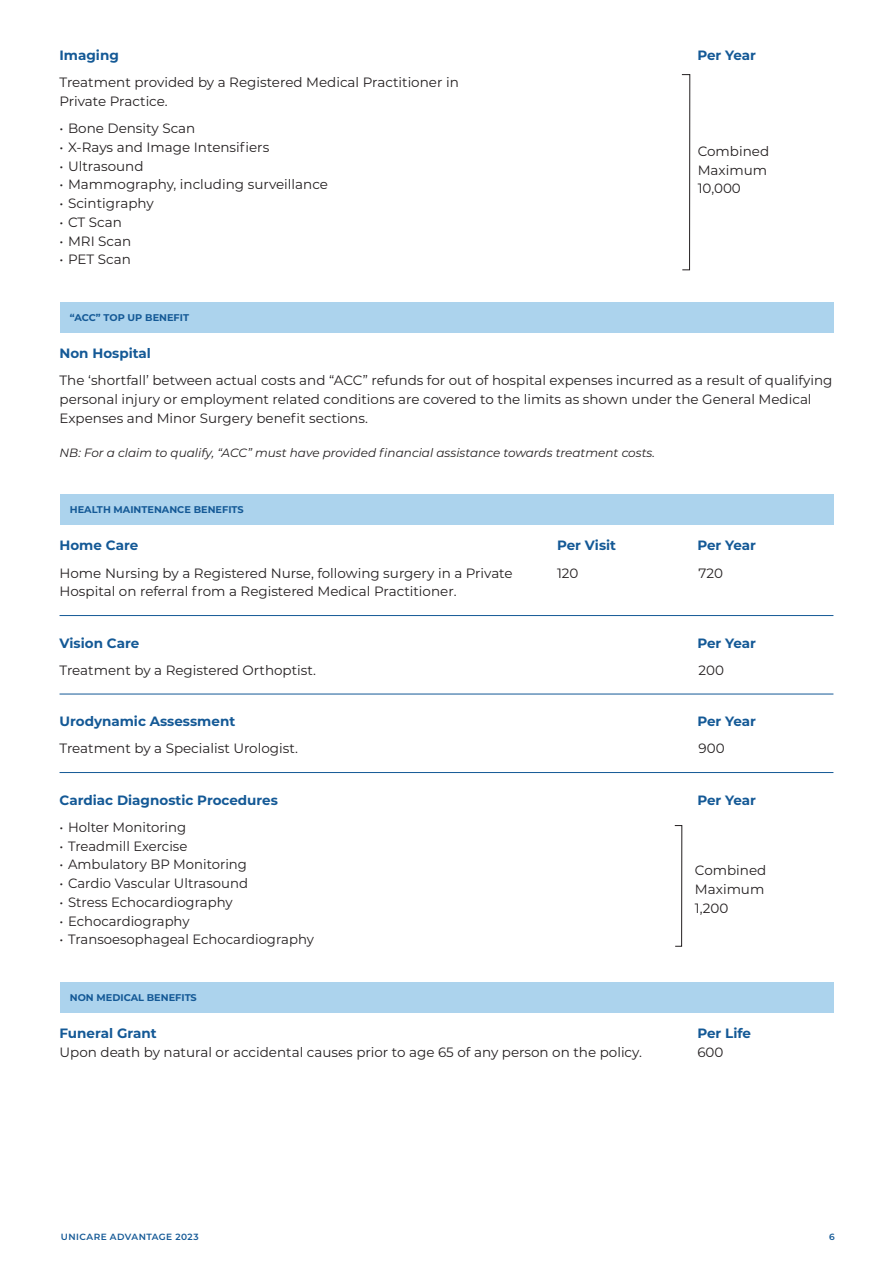
<style>
.page{position:relative;width:893px;height:1263px;background:#fff}
.page>*{position:absolute;margin:0;border:0;box-sizing:border-box;transform-origin:0 0}
.Small_body_-_List_item{font:13.5px/18.8px "Montserrat";color:#231f20}
.Heading_3{font:700 13.5px "Montserrat";color:#145996}
.Heading_3-2{font:13.5px "Montserrat";color:#231f20}
.Small_body_-_List_item-2{font:italic 12px "Montserrat";color:#231f20}
.Heading_3_caps{font:700 9.75px "Montserrat";color:#145996}
.t1{font:600 9px "Montserrat";letter-spacing:.05em;color:#145996}
</style>
<div class="page">
<div style="left:682px;top:74px;width:8px;height:196px;border:1px solid #231f20"></div>
<div style="left:60px;top:302px;width:773px;height:30px;background:#acd3ed"></div>
<div style="left:60px;top:494px;width:773px;height:31px;background:#acd3ed"></div>
<div style="left:60px;top:982px;width:773px;height:30px;background:#acd3ed"></div>
<div style="left:675px;top:825px;width:7px;height:121px;border:1px solid #231f20"></div>
<hr style="left:60px;top:615px;width:773px;height:1px;background:#145996">
<hr style="left:60px;top:694px;width:773px;height:1px;background:#145996">
<hr style="left:60px;top:772px;width:773px;height:1px;background:#145996">
<p class="Heading_3" style="left:60px;top:45px;width:61px">Imaging</p>
<p class="Heading_3" style="left:697px;top:45px;width:60px">Per Year</p>
<p class="Small_body_-_List_item" style="left:60px;top:72px;width:401px">Treatment provided by a Registered Medical Practitioner in<br>Private Practice.</p>
<p class="Small_body_-_List_item" style="left:60px;top:118px;width:137px">• Bone Density Scan</p>
<p class="Small_body_-_List_item" style="left:60px;top:137px;width:211px">• X-Rays and Image Intensifiers</p>
<p class="Small_body_-_List_item" style="left:60px;top:156px;width:86px">• Ultrasound</p>
<p class="Small_body_-_List_item" style="left:60px;top:175px;width:270px">• Mammography, including surveillance</p>
<p class="Small_body_-_List_item" style="left:60px;top:193px;width:96px">• Scintigraphy</p>
<p class="Small_body_-_List_item" style="left:60px;top:212px;width:64px">• CT Scan</p>
<p class="Small_body_-_List_item" style="left:60px;top:231px;width:73px">• MRI Scan</p>
<p class="Small_body_-_List_item" style="left:60px;top:250px;width:73px">• PET Scan</p>
<p class="Small_body_-_List_item" style="left:698px;top:141px;width:73px">Combined<br>Maximum<br>10,000</p>
<p class="Heading_3_caps" style="left:70px;top:310px;width:121px">“ACC” TOP UP BENEFIT</p>
<p class="Heading_3" style="left:60px;top:344px;width:93px">Non Hospital</p>
<p class="Small_body_-_List_item" style="left:60px;top:371px;width:774px">The ‘shortfall’ between actual costs and “ACC” refunds for out of hospital expenses incurred as a result of qualifying personal injury or employment related conditions are covered to the limits as shown under the General Medical<br>Expenses and Minor Surgery benefit sections.</p>
<p class="Small_body_-_List_item-2" style="left:60px;top:444px;width:597px">NB: For a claim to qualify, “ACC” must have provided financial assistance towards treatment costs.</p>
<p class="Heading_3_caps" style="left:70px;top:503px;width:175px">HEALTH MAINTENANCE BENEFITS</p>
<p class="Heading_3" style="left:60px;top:536px;width:80px">Home Care</p>
<p class="Heading_3" style="left:557px;top:536px;width:61px">Per Visit</p>
<p class="Heading_3" style="left:697px;top:536px;width:60px">Per Year</p>
<p class="Small_body_-_List_item" style="left:60px;top:563px;width:455px">Home Nursing by a Registered Nurse, following surgery in a Private</p>
<p class="Small_body_-_List_item" style="left:557px;top:563px;width:23px">120</p>
<p class="Small_body_-_List_item" style="left:699px;top:563px;width:26px">720</p>
<p class="Small_body_-_List_item" style="left:60px;top:582px;width:398px">Hospital on referral from a Registered Medical Practitioner.</p>
<p class="Heading_3" style="left:60px;top:633px;width:81px">Vision Care</p>
<p class="Heading_3" style="left:697px;top:633px;width:60px">Per Year</p>
<p class="Small_body_-_List_item" style="left:60px;top:660px;width:258px">Treatment by a Registered Orthoptist.</p>
<p class="Small_body_-_List_item" style="left:699px;top:660px;width:27px">200</p>
<p class="Heading_3" style="left:60px;top:712px;width:177px">Urodynamic Assessment</p>
<p class="Heading_3" style="left:697px;top:712px;width:60px">Per Year</p>
<p class="Small_body_-_List_item" style="left:60px;top:739px;width:240px">Treatment by a Specialist Urologist.</p>
<p class="Small_body_-_List_item" style="left:699px;top:739px;width:28px">900</p>
<p class="Heading_3" style="left:60px;top:790px;width:220px">Cardiac Diagnostic Procedures</p>
<p class="Heading_3" style="left:697px;top:790px;width:60px">Per Year</p>
<p class="Small_body_-_List_item" style="left:60px;top:817px;width:128px">• Holter Monitoring</p>
<p class="Small_body_-_List_item" style="left:60px;top:836px;width:129px">• Treadmill Exercise</p>
<p class="Small_body_-_List_item" style="left:60px;top:855px;width:189px">• Ambulatory BP Monitoring</p>
<p class="Small_body_-_List_item" style="left:60px;top:873px;width:190px">• Cardio Vascular Ultrasound</p>
<p class="Small_body_-_List_item" style="left:60px;top:892px;width:175px">• Stress Echocardiography</p>
<p class="Small_body_-_List_item" style="left:60px;top:911px;width:132px">• Echocardiography</p>
<p class="Small_body_-_List_item" style="left:60px;top:930px;width:256px">• Transoesophageal Echocardiography</p>
<p class="Small_body_-_List_item" style="left:695px;top:861px;width:73px">Combined<br>Maximum<br>1,200</p>
<p class="Heading_3_caps" style="left:70px;top:990px;width:129px">NON MEDICAL BENEFITS</p>
<p class="Heading_3" style="left:60px;top:1024px;width:99px">Funeral Grant</p>
<p class="Heading_3" style="left:697px;top:1024px;width:55px">Per Life</p>
<p class="Heading_3-2" style="left:60px;top:1043px;width:584px">Upon death by natural or accidental causes prior to age 65 of any person on the policy.</p>
<p class="Heading_3-2" style="left:697px;top:1043px;width:28px">600</p>
<p class="t1" style="left:61px;top:1230px;width:140px">UNICARE ADVANTAGE 2023</p>
<p class="t1" style="left:829px;top:1230px;width:7px">6</p>
</div>
